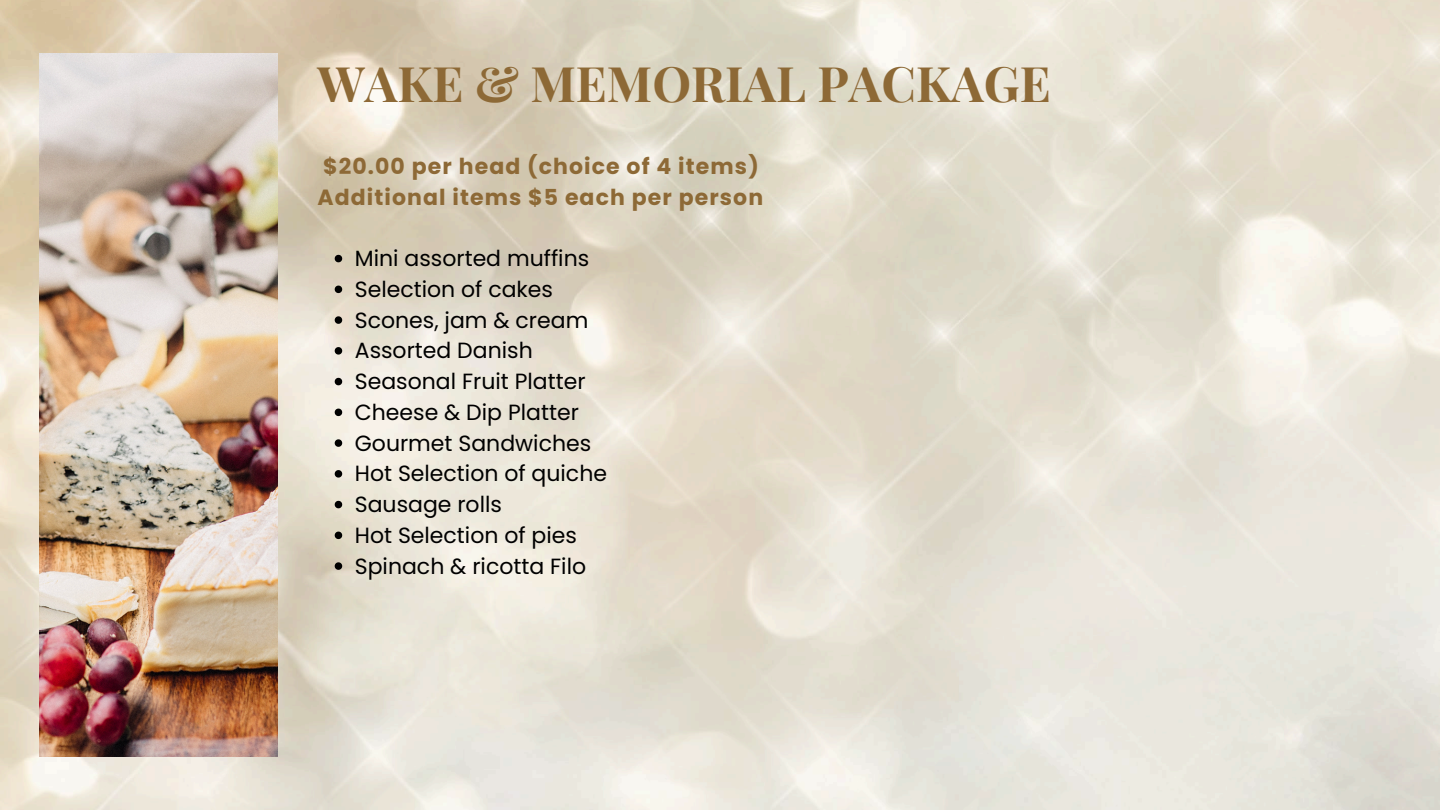
<style>
.page{position:relative;width:1440px;height:810px;background:#fff}
.page>*{position:absolute;margin:0;border:0;box-sizing:border-box;transform-origin:0 0}
.t1{font:700 49px "Playfair Display";color:#8d6936}
.t2{font:22px "Poppins";color:#000}
.t3{font:700 22px/30.8px "Poppins";letter-spacing:.05em;color:#8d6936}
</style>
<div class="page">
<img style="left:39px;top:53px;width:239px;height:704px">
<svg style="left:335px;top:255px;width:7px;height:7px"></svg>
<svg style="left:335px;top:286px;width:7px;height:7px"></svg>
<svg style="left:335px;top:316px;width:7px;height:8px"></svg>
<svg style="left:335px;top:347px;width:7px;height:8px"></svg>
<svg style="left:335px;top:378px;width:7px;height:7px"></svg>
<svg style="left:335px;top:409px;width:7px;height:7px"></svg>
<svg style="left:335px;top:439px;width:7px;height:8px"></svg>
<svg style="left:335px;top:470px;width:7px;height:8px"></svg>
<svg style="left:335px;top:501px;width:7px;height:7px"></svg>
<svg style="left:335px;top:532px;width:7px;height:7px"></svg>
<svg style="left:335px;top:562px;width:7px;height:8px"></svg>
<h1 class="t1" style="left:317px;top:49px;width:735px">WAKE &amp; MEMORIAL PACKAGE</h1>
<h2 class="t3" style="left:317px;top:151px;width:447px">$20.00 per head (choice of 4 items)<br>Additional items $5 each per person</h2>
<p class="t2" style="left:355px;top:243px;width:236px">Mini assorted muffins</p>
<p class="t2" style="left:355px;top:274px;width:200px">Selection of cakes</p>
<p class="t2" style="left:355px;top:304px;width:235px">Scones, jam &amp; cream</p>
<p class="t2" style="left:355px;top:335px;width:179px">Assorted Danish</p>
<p class="t2" style="left:355px;top:366px;width:232px">Seasonal Fruit Platter</p>
<p class="t2" style="left:355px;top:397px;width:226px">Cheese &amp; Dip Platter</p>
<p class="t2" style="left:355px;top:427px;width:238px">Gourmet Sandwiches</p>
<p class="t2" style="left:355px;top:458px;width:254px">Hot Selection of quiche</p>
<p class="t2" style="left:355px;top:489px;width:149px">Sausage rolls</p>
<p class="t2" style="left:355px;top:520px;width:224px">Hot Selection of pies</p>
<p class="t2" style="left:355px;top:550px;width:233px">Spinach &amp; ricotta Filo</p>
</div>
